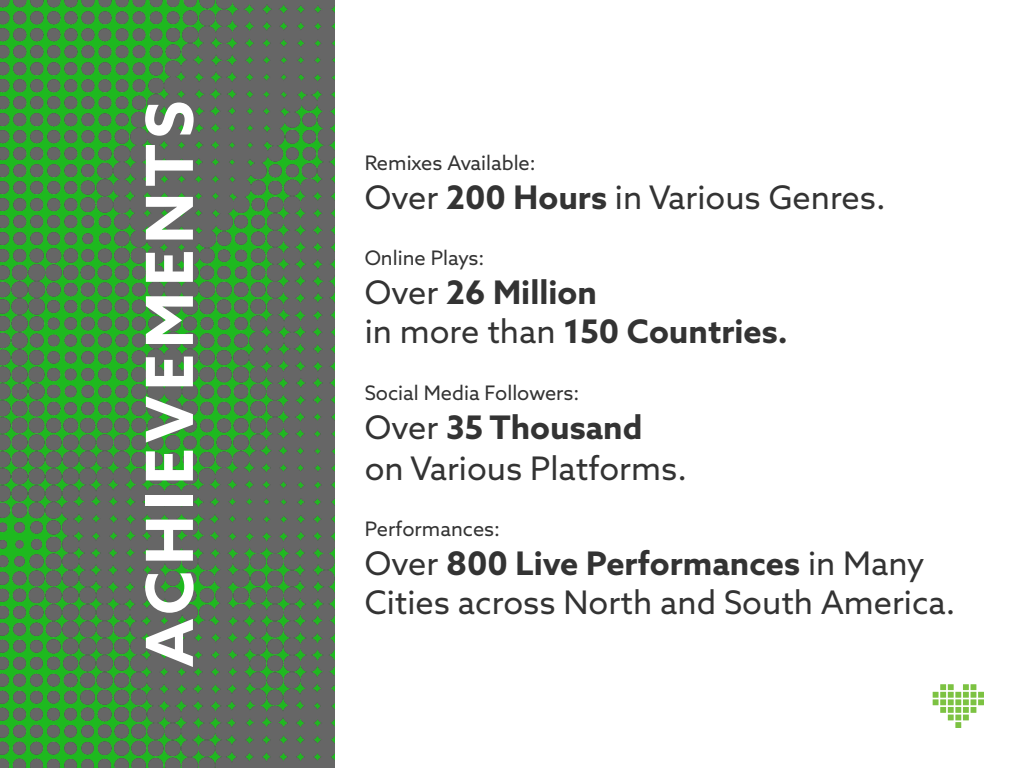
<style>
.page{position:relative;width:1024px;height:768px;background:#fff}
.page>*{position:absolute;margin:0;border:0;box-sizing:border-box;transform-origin:0 0}
.t1{font:700 65px "Azo Sans";letter-spacing:.09em;color:#fff}
.t2{font:32.5px/40.8px "Azo Sans";color:#333}
.t3{font:700 32.5px/39px "Azo Sans";color:#333}
.t4{font:20px "Azo Sans";color:#333}
.s1{font-weight:700}
.s2{font-weight:400}
</style>
<div class="page">
<img style="left:0;top:0;width:335px;height:768px">
<svg style="left:933px;top:684px;width:51px;height:44px"></svg>
<h1 class="t1" style="left:127px;top:667px;width:568px;rotate:-90deg">ACHIEVEMENTS</h1>
<p class="t4" style="left:365px;top:150px;width:173px">Remixes Available:</p>
<p class="t2" style="left:365px;top:176px;width:523px">Over <span class="s1">200 Hours</span> in Various Genres.</p>
<p class="t4" style="left:365px;top:245px;width:121px">Online Plays:</p>
<p class="t3" style="left:365px;top:273px;width:425px"><span class="s2">Over</span> 26 Million<br><span class="s2">in more than</span> 150 Countries.</p>
<p class="t4" style="left:365px;top:380px;width:216px">Social Media Followers:</p>
<p class="t2" style="left:365px;top:406px;width:324px">Over <span class="s1">35 Thousand </span>on Various Platforms.</p>
<p class="t4" style="left:365px;top:516px;width:137px">Performances:</p>
<p class="t2" style="left:365px;top:544px;width:592px;line-height:39px">Over <span class="s1">800 Live Performances</span> in Many<br>Cities across North and South America.</p>
</div>
